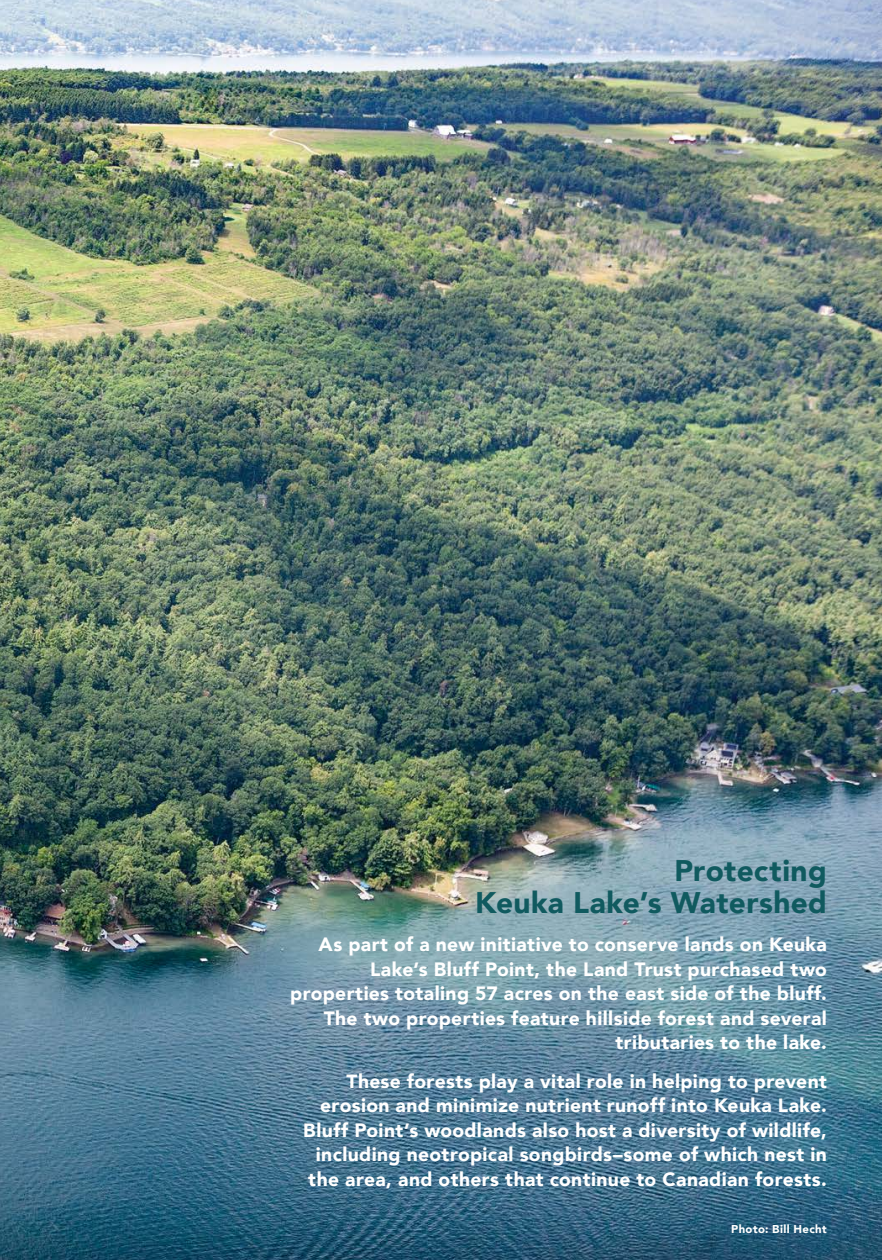
<style>
.page{position:relative;width:882px;height:1260px;background:#fff}
.page>*{position:absolute;margin:0;border:0;box-sizing:border-box;transform-origin:0 0}
.t1{font:900 29.75px/32px "Avenir";letter-spacing:.01em;color:#105a5f;text-align:right}
.t2{font:900 19.25px/24.5px "Avenir";letter-spacing:.02em;color:#fff;text-align:right}
.t3{font:900 11.38px "Avenir";letter-spacing:.035em;color:#fff}
</style>
<div class="page">
<img style="left:0;top:0;width:882px;height:1260px">
<h1 class="t1" style="left:475px;top:854px;width:353px">Protecting<br>Keuka Lake’s Watershed</h1>
<p class="t2" style="left:290px;top:932px;width:538px">As part of a new initiative to conserve lands on Keuka Lake’s Bluff Point, the Land Trust purchased two properties totaling 57 acres on the east side of the bluff.<br>The two properties feature hillside forest and several tributaries to the lake.</p>
<p class="t2" style="left:303px;top:1068px;width:525px">These forests play a vital role in helping to prevent erosion and minimize nutrient runoff into Keuka Lake.<br>Bluff Point’s woodlands also host a diversity of wildlife, including neotropical songbirds–some of which nest in the area, and others that continue to Canadian forests.</p>
<p class="t3" style="left:731px;top:1219px;width:97px">Photo: Bill Hecht</p>
</div>
